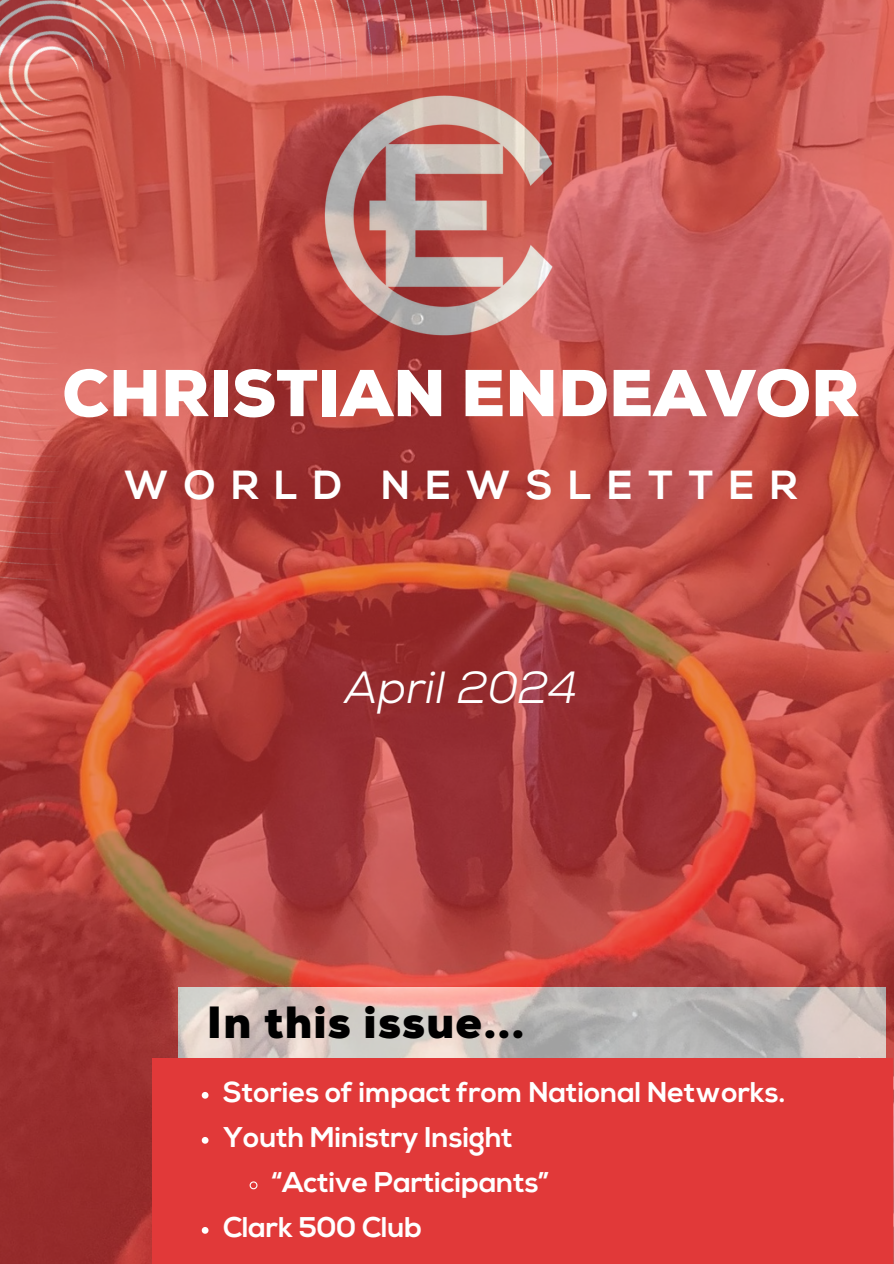
<style>
.page{position:relative;width:894px;height:1264px;background:#fff}
.page>*{position:absolute;margin:0;border:0;box-sizing:border-box;transform-origin:0 0}
.t1{font:900 66px "Nexa";color:#fff}
.t2{font:900 45px "Nexa";letter-spacing:.025em;color:#000}
.t3{font:italic 45px "Nexa";color:#fff}
.t4{font:700 40.5px "Nexa";letter-spacing:.38em;color:#fff}
.t5{font:700 28.5px "Nexa";color:#fff}
</style>
<div class="page">
<img style="left:0;top:0;width:893px;height:1263px">
<div style="left:153px;top:1058px;width:740px;height:205px;background:#e13939"></div>
<svg style="left:202px;top:1092px;width:6px;height:6px"></svg>
<svg style="left:202px;top:1137px;width:6px;height:6px"></svg>
<svg style="left:249px;top:1181px;width:9px;height:9px"></svg>
<svg style="left:202px;top:1227px;width:6px;height:6px"></svg>
<p class="t1" style="left:62px;top:366px;width:798px">CHRISTIAN ENDEAVOR</p>
<h4 class="t4" style="left:124px;top:468px;width:674px">WORLD NEWSLETTER</h4>
<h1 class="t3" style="left:344px;top:668px;width:235px">April 2024</h1>
<p class="t2" style="left:207px;top:1004px;width:318px">In this issue...</p>
<h2 class="t5" style="left:223px;top:1080px;width:564px">Stories of impact from National Networks.</h2>
<h3 class="t5" style="left:223px;top:1125px;width:291px">Youth Ministry Insight</h3>
<p class="t5" style="left:271px;top:1170px;width:279px">“Active Participants”</p>
<p class="t5" style="left:223px;top:1215px;width:201px">Clark 500 Club</p>
</div>
